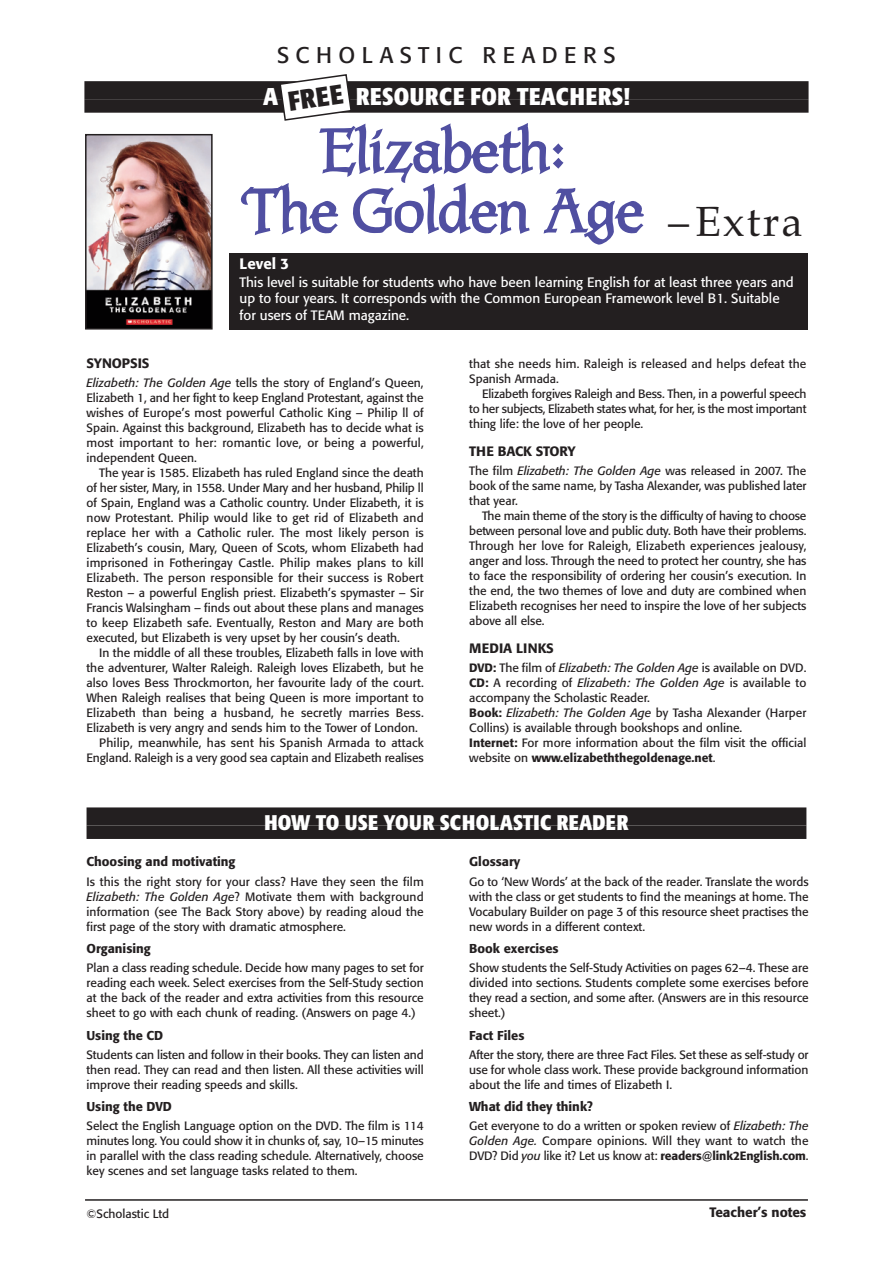
<style>
.page{position:relative;width:893px;height:1263px;background:#fff}
.page>*{position:absolute;margin:0;border:0;box-sizing:border-box;transform-origin:0 0}
.t1{font:58.5px/60px "P22 Tyndale";letter-spacing:-.005em;color:#504fa1;text-align:center}
.t2{font:42px "Palatino";letter-spacing:.05em;color:#231f20}
.t3{font:700 condensed 27px "Formata";color:#231f20}
.t4{font:700 condensed 24px "Formata";letter-spacing:.02em;color:#fff}
.t5{font:22.5px "Formata";letter-spacing:.29em;color:#231f20}
.t6{font:700 condensed 21px "Formata";letter-spacing:.02em;color:#fff}
.t7{font:500 15px "Formata";color:#fff}
.t8{font:13.5px/16.5px "Formata";color:#fff}
.t9{font:500 13.5px "Formata";color:#231f20}
.t10{font:500 13.5px "Formata";letter-spacing:-.02em;color:#231f20}
.t11{font:500 12.75px "Formata";color:#231f20}
.t12{font:12px/15px "Formata";color:#231f20;text-align:justify}
.s1{font-style:italic}
.s2{font-weight:500}
</style>
<div class="page">
<div style="left:84px;top:81px;width:724px;height:18px;background:#231f20"></div>
<div style="left:84px;top:99px;width:724px;height:14px;background:#231f20"></div>
<hr style="left:85px;top:1199px;width:723px;height:2px;background:#231f20">
<div style="left:87px;top:807px;width:719px;height:18px;background:#231f20"></div>
<div style="left:87px;top:825px;width:719px;height:14px;background:#231f20"></div>
<svg style="left:278px;top:74px;width:75px;height:47px"></svg>
<img style="left:88px;top:137px;width:122px;height:190px">
<div style="left:85px;top:134px;width:128px;height:196px;border:2px solid #231f20"></div>
<div style="left:230px;top:253px;width:578px;height:77px;background:#231f20"></div>
<h3 class="t5" style="left:277px;top:46px;width:340px">SCHOLASTIC READERS</h3>
<h3 class="t3" style="left:287px;top:90px;width:57px;rotate:-8deg">FREE</h3>
<h3 class="t4" style="left:263px;top:86px;width:16px">A</h3>
<h3 class="t4" style="left:356px;top:86px;width:275px">RESOURCE FOR TEACHERS!</h3>
<h1 class="t1" style="left:242px;top:124px;width:404px">Elizabeth:<br>The Golden Age</h1>
<h2 class="t2" style="left:668px;top:197px;width:136px">–Extra</h2>
<p class="t7" style="left:240px;top:258px;width:51px">Level 3</p>
<p class="t8" style="left:240px;top:275px;width:556px">This level is suitable for students who have been learning English for at least three years and up to four years. It corresponds with the Common European Framework level B1. Suitable for users of TEAM magazine.</p>
<p class="t9" style="left:87px;top:358px;width:64px">SYNOPSIS</p>
<p class="t12" style="left:87px;top:376px;width:339px"><span class="s1">Elizabeth: The Golden Age</span> tells the story of England’s Queen, Elizabeth 1, and her fight to keep England Protestant, against the wishes of Europe’s most powerful Catholic King – Philip ll of Spain. Against this background, Elizabeth has to decide what is most important to her: romantic love, or being a powerful, independent Queen.</p>
<p class="t12" style="left:87px;top:466px;width:339px;text-indent:13px">The year is 1585. Elizabeth has ruled England since the death of her sister, Mary, in 1558. Under Mary and her husband, Philip ll of Spain, England was a Catholic country. Under Elizabeth, it is now Protestant. Philip would like to get rid of Elizabeth and replace her with a Catholic ruler. The most likely person is Elizabeth’s cousin, Mary, Queen of Scots, whom Elizabeth had imprisoned in Fotheringay Castle. Philip makes plans to kill Elizabeth. The person responsible for their success is Robert Reston – a powerful English priest. Elizabeth’s spymaster – Sir Francis Walsingham – finds out about these plans and manages to keep Elizabeth safe. Eventually, Reston and Mary are both executed, but Elizabeth is very upset by her cousin’s death.</p>
<p class="t12" style="left:99px;top:646px;width:326px">In the middle of all these troubles, Elizabeth falls in love with</p>
<p class="t12" style="left:87px;top:661px;width:339px">the adventurer, Walter Raleigh. Raleigh loves Elizabeth, but he</p>
<p class="t12" style="left:87px;top:676px;width:339px">also loves Bess Throckmorton, her favourite lady of the court.</p>
<p class="t12" style="left:87px;top:691px;width:339px">When Raleigh realises that being Queen is more important to</p>
<p class="t12" style="left:87px;top:706px;width:339px">Elizabeth than being a husband, he secretly marries Bess.</p>
<p class="t12" style="left:87px;top:721px;width:333px">Elizabeth is very angry and sends him to the Tower of London.</p>
<p class="t12" style="left:99px;top:736px;width:326px">Philip, meanwhile, has sent his Spanish Armada to attack</p>
<p class="t12" style="left:87px;top:751px;width:339px">England. Raleigh is a very good sea captain and Elizabeth realises</p>
<p class="t12" style="left:469px;top:358px;width:339px">that she needs him. Raleigh is released and helps defeat the<br>Spanish Armada.</p>
<p class="t12" style="left:469px;top:388px;width:339px;text-indent:13px">Elizabeth forgives Raleigh and Bess. Then, in a powerful speech to her subjects, Elizabeth states what, for her, is the most important thing life: the love of her people.</p>
<p class="t10" style="left:469px;top:446px;width:108px">THE BACK STORY</p>
<p class="t12" style="left:469px;top:464px;width:339px">The film <span class="s1">Elizabeth: The Golden Age</span> was released in 2007. The book of the same name, by Tasha Alexander, was published later that year.</p>
<p class="t12" style="left:469px;top:509px;width:339px;text-indent:13px">The main theme of the story is the difficulty of having to choose between personal love and public duty. Both have their problems.<br>Through her love for Raleigh, Elizabeth experiences jealousy, anger and loss. Through the need to protect her country, she has to face the responsibility of ordering her cousin’s execution. In the end, the two themes of love and duty are combined when Elizabeth recognises her need to inspire the love of her subjects above all else.</p>
<p class="t9" style="left:469px;top:643px;width:86px">MEDIA LINKS</p>
<p class="t12" style="left:469px;top:661px;width:339px;text-align:left"><span class="s2">DVD:</span> The film of <span class="s1">Elizabeth: The Golden Age</span> is available on DVD.<br><span class="s2">CD:</span> A recording of <span class="s1">Elizabeth: The Golden Age</span> is available to accompany the Scholastic Reader.<br><span class="s2">Book:</span> <span class="s1">Elizabeth: The Golden Age</span> by Tasha Alexander (Harper Collins) is available through bookshops and online.<br><span class="s2">Internet:</span> For more information about the film visit the official website on <span class="s2">www.elizabeththegoldenage.net</span>.</p>
<h3 class="t6" style="left:264px;top:814px;width:366px">HOW TO USE YOUR SCHOLASTIC READER</h3>
<p class="t11" style="left:87px;top:856px;width:150px">Choosing and motivating</p>
<p class="t12" style="left:87px;top:875px;width:339px">Is this the right story for your class? Have they seen the film <span class="s1">Elizabeth: The Golden Age</span>? Motivate them with background information (see The Back Story above) by reading aloud the first page of the story with dramatic atmosphere.</p>
<p class="t11" style="left:87px;top:943px;width:66px">Organising</p>
<p class="t12" style="left:87px;top:961px;width:339px">Plan a class reading schedule. Decide how many pages to set for reading each week. Select exercises from the Self-Study section at the back of the reader and extra activities from this resource sheet to go with each chunk of reading. (Answers on page 4.)</p>
<p class="t11" style="left:87px;top:1030px;width:78px">Using the CD</p>
<p class="t12" style="left:87px;top:1048px;width:339px">Students can listen and follow in their books. They can listen and then read. They can read and then listen. All these activities will improve their reading speeds and skills.</p>
<p class="t11" style="left:87px;top:1101px;width:87px">Using the DVD</p>
<p class="t12" style="left:87px;top:1120px;width:339px">Select the English Language option on the DVD. The film is 114 minutes long. You could show it in chunks of, say, 10–15 minutes in parallel with the class reading schedule. Alternatively, choose key scenes and set language tasks related to them.</p>
<p class="t12" style="left:87px;top:1207px;width:84px">©Scholastic Ltd</p>
<p class="t9" style="left:709px;top:1206px;width:98px">Teacher’s notes</p>
<p class="t11" style="left:469px;top:856px;width:52px">Glossary</p>
<p class="t12" style="left:469px;top:875px;width:341px">Go to ‘New Words’ at the back of the reader. Translate the words with the class or get students to find the meanings at home. The Vocabulary Builder on page 3 of this resource sheet practises the new words in a different context.</p>
<p class="t11" style="left:469px;top:943px;width:91px">Book exercises</p>
<p class="t12" style="left:469px;top:961px;width:341px">Show students the Self-Study Activities on pages 62–4. These are divided into sections. Students complete some exercises before they read a section, and some after. (Answers are in this resource sheet.)</p>
<p class="t11" style="left:469px;top:1030px;width:57px">Fact Files</p>
<p class="t12" style="left:469px;top:1048px;width:341px">After the story, there are three Fact Files. Set these as self-study or use for whole class work. These provide background information about the life and times of Elizabeth I.</p>
<p class="t11" style="left:469px;top:1101px;width:125px">What did they think?</p>
<p class="t12" style="left:469px;top:1120px;width:341px">Get everyone to do a written or spoken review of <span class="s1">Elizabeth: The Golden Age.</span> Compare opinions. Will they want to watch the DVD? Did <span class="s1">you</span> like it? Let us know at: <span class="s2">readers@link2English.com</span>.</p>
</div>
